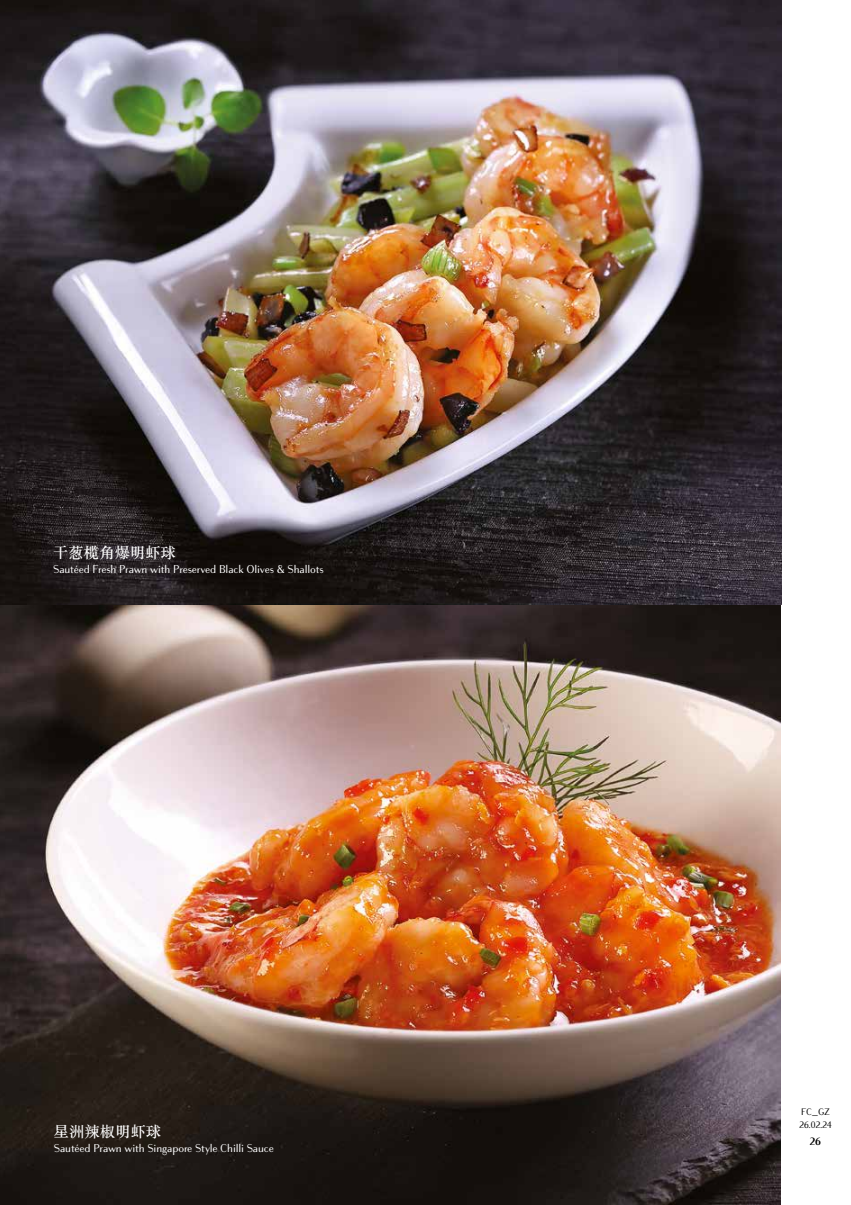
<style>
.page{position:relative;width:851px;height:1205px;background:#fff}
.page>*{position:absolute;margin:0;border:0;box-sizing:border-box;transform-origin:0 0}
.t1{font:15px "ST Songti SC Bold";letter-spacing:.025em;color:#fff}
.t2{font:11.25px "Bodoni Sans Text";color:#fff}
.t3{font:700 10.62px "Bodoni Sans Text";color:#000}
.t4{font:9.38px/13.8px "Bodoni Sans Text";color:#000}
</style>
<div class="page">
<img style="left:0;top:604px;width:780px;height:601px">
<img style="left:0;top:0;width:781px;height:604px">
<h1 class="t1" style="left:53px;top:543px;width:124px">干葱榄角爆明虾球</h1>
<p class="t2" style="left:53px;top:563px;width:272px">Sautéed Fresh Prawn with Preserved Black Olives &amp; Shallots</p>
<h1 class="t1" style="left:54px;top:1122px;width:109px">星洲辣椒明虾球</h1>
<p class="t2" style="left:54px;top:1142px;width:221px">Sautéed Prawn with Singapore Style Chilli Sauce</p>
<p class="t4" style="left:799px;top:1104px;width:34px">FC_GZ<br>26.02.24</p>
<p class="t3" style="left:809px;top:1135px;width:13px">26</p>
</div>
